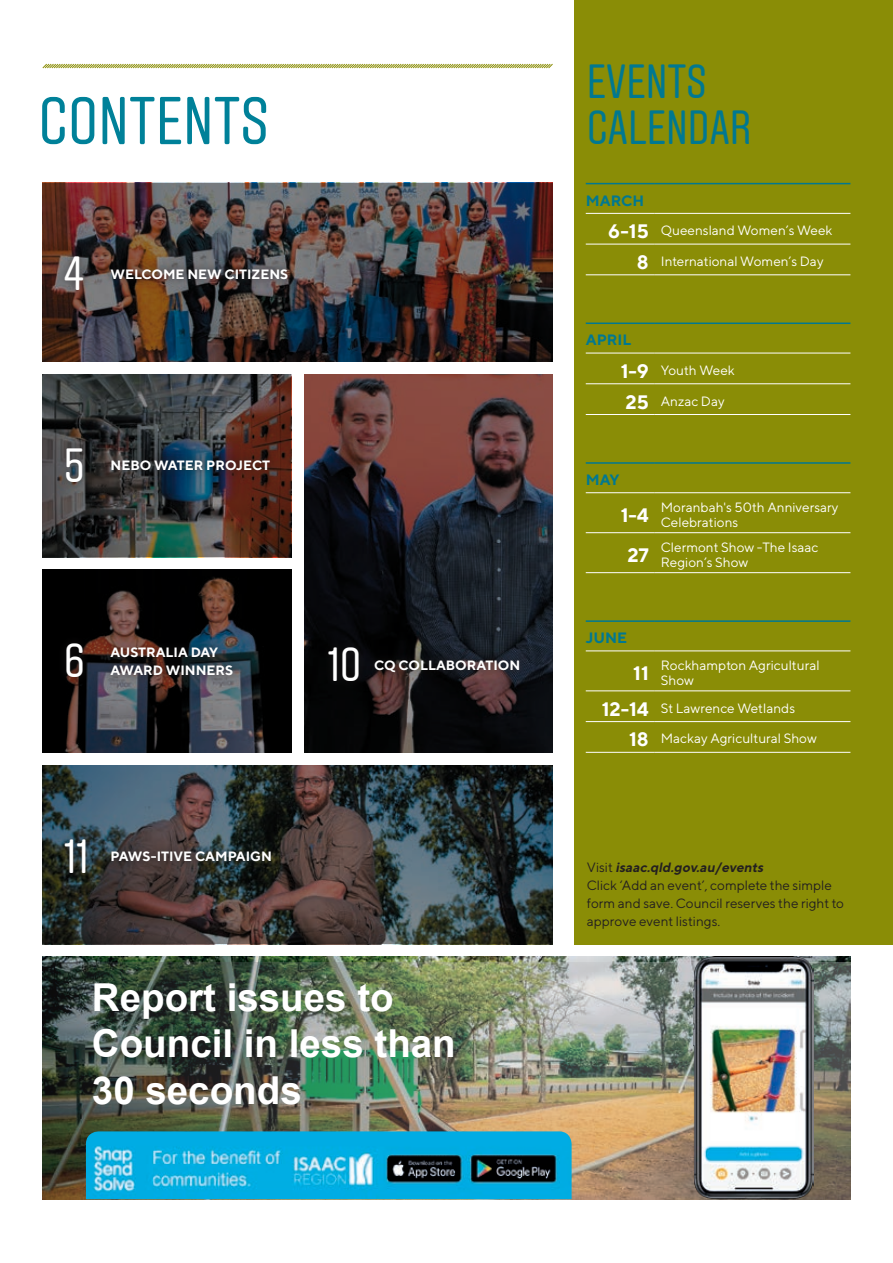
<style>
.page{position:relative;width:893px;height:1263px;background:#fff}
.page>*{position:absolute;margin:0;border:0;box-sizing:border-box;transform-origin:0 0}
.t1{font:67.5px "Aveny T";color:#008199}
.t2{font:48px "Aveny T";color:#007891}
.t3{font:48px "Aveny T";color:#fff}
.t4{font:700 38.55px/46.2px "Arial";color:#fff}
.t5{font:700 19.5px "TT Norms";color:#fff}
.t6{font:700 15px "TT Norms";color:#007891}
.t7{font:13.5px/15px "TT Norms";color:#fff}
.t8{font:13.5px/18px "TT Norms";color:#231f20}
.t9{font:700 13.5px/18px "TT Norms";color:#fff}
.s1{font-weight:700;font-size:19.5px}
.s2{font-weight:700;font-style:italic}
</style>
<div class="page">
<img style="left:43px;top:183px;width:510px;height:178px">
<div style="left:574px;top:0;width:319px;height:944px;background:#8a8d06"></div>
<svg style="left:42px;top:63px;width:511px;height:6px"></svg>
<div style="left:56px;top:248px;width:36px;height:51px;background:#231f20;opacity:.75"></div>
<img style="left:43px;top:374px;width:248px;height:183px">
<svg style="left:43px;top:570px;width:248px;height:183px;background:#1e1d1f"></svg>
<svg style="left:43px;top:765px;width:510px;height:179px;background:#393d3f"></svg>
<div style="left:57px;top:439px;width:34px;height:51px;background:#231f20;opacity:.75"></div>
<div style="left:56px;top:831px;width:39px;height:50px;background:#231f20;opacity:.75"></div>
<div style="left:102px;top:260px;width:194px;height:28px;background:#231f20;opacity:.75"></div>
<div style="left:102px;top:451px;width:176px;height:28px;background:#231f20;opacity:.75"></div>
<svg style="left:304px;top:374px;width:249px;height:379px;background:#322426"></svg>
<div style="left:320px;top:639px;width:48px;height:51px;background:#09090a"></div>
<div style="left:366px;top:651px;width:162px;height:29px;background:#231f20;opacity:.75"></div>
<div style="left:102px;top:843px;width:178px;height:27px;background:#231f20;opacity:.75"></div>
<hr style="left:586px;top:213px;width:69px;height:1px;background:#fff">
<hr style="left:655px;top:213px;width:195px;height:1px;background:#fff">
<hr style="left:586px;top:244px;width:69px;height:1px;background:#fff">
<hr style="left:655px;top:244px;width:195px;height:1px;background:#fff">
<hr style="left:586px;top:274px;width:69px;height:1px;background:#fff">
<hr style="left:655px;top:274px;width:195px;height:1px;background:#fff">
<hr style="left:586px;top:183px;width:69px;height:1px;background:#007891">
<hr style="left:655px;top:183px;width:195px;height:1px;background:#007891">
<hr style="left:586px;top:353px;width:69px;height:1px;background:#fff">
<hr style="left:655px;top:353px;width:195px;height:1px;background:#fff">
<hr style="left:586px;top:383px;width:69px;height:1px;background:#fff">
<hr style="left:655px;top:383px;width:195px;height:1px;background:#fff">
<hr style="left:586px;top:414px;width:69px;height:1px;background:#fff">
<hr style="left:655px;top:414px;width:195px;height:1px;background:#fff">
<hr style="left:586px;top:323px;width:69px;height:1px;background:#007891">
<hr style="left:655px;top:323px;width:195px;height:1px;background:#007891">
<hr style="left:586px;top:492px;width:69px;height:1px;background:#fff">
<hr style="left:655px;top:492px;width:195px;height:1px;background:#fff">
<hr style="left:586px;top:532px;width:69px;height:1px;background:#fff">
<hr style="left:655px;top:532px;width:195px;height:1px;background:#fff">
<hr style="left:586px;top:572px;width:69px;height:1px;background:#fff">
<hr style="left:655px;top:572px;width:195px;height:1px;background:#fff">
<hr style="left:586px;top:462px;width:69px;height:2px;background:#007891">
<hr style="left:655px;top:462px;width:195px;height:2px;background:#007891">
<hr style="left:586px;top:650px;width:69px;height:1px;background:#fff">
<hr style="left:655px;top:650px;width:195px;height:1px;background:#fff">
<hr style="left:586px;top:690px;width:69px;height:1px;background:#fff">
<hr style="left:655px;top:690px;width:195px;height:1px;background:#fff">
<hr style="left:586px;top:721px;width:69px;height:1px;background:#fff">
<hr style="left:655px;top:721px;width:195px;height:1px;background:#fff">
<hr style="left:586px;top:752px;width:69px;height:1px;background:#fff">
<hr style="left:655px;top:752px;width:195px;height:1px;background:#fff">
<hr style="left:586px;top:620px;width:69px;height:2px;background:#007891">
<hr style="left:655px;top:620px;width:195px;height:2px;background:#007891">
<div style="left:57px;top:635px;width:35px;height:51px;background:#231f20;opacity:.75"></div>
<div style="left:102px;top:638px;width:139px;height:46px;background:#231f20;opacity:.75"></div>
<img style="left:43px;top:957px;width:807px;height:6px">
<img style="left:43px;top:963px;width:807px;height:236px">
<img style="left:86px;top:1131px;width:486px;height:68px">
<img style="left:693px;top:957px;width:120px;height:242px">
<h1 class="t1" style="left:38px;top:83px;width:233px">CONTENTS</h1>
<h2 class="t3" style="left:64px;top:247px;width:22px">4</h2>
<p class="t9" style="left:111px;top:265px;width:179px">WELCOME NEW CITIZENS</p>
<h2 class="t3" style="left:64px;top:438px;width:22px">5</h2>
<p class="t9" style="left:111px;top:456px;width:161px">NEBO WATER PROJECT</p>
<h2 class="t3" style="left:64px;top:634px;width:23px">6</h2>
<p class="t9" style="left:111px;top:642px;width:124px">AUSTRALIA DAY<br>AWARD WINNERS</p>
<h2 class="t3" style="left:327px;top:638px;width:36px">10</h2>
<p class="t9" style="left:374px;top:656px;width:148px">CQ COLLABORATION</p>
<h2 class="t3" style="left:64px;top:829px;width:26px">11</h2>
<p class="t9" style="left:111px;top:847px;width:163px">PAWS-ITIVE CAMPAIGN</p>
<h3 class="t4" style="left:92px;top:975px;width:365px">Report issues to<br>Council in less than<br>30 seconds</h3>
<h2 class="t2" style="left:587px;top:54px;width:122px">EVENTS</h2>
<h2 class="t2" style="left:587px;top:101px;width:167px">CALENDAR</h2>
<p class="t6" style="left:586px;top:191px;width:60px">MARCH</p>
<p class="t7" style="left:608px;top:223px;width:226px"><span class="s1">6-15</span> Queensland Women’s Week</p>
<p class="t7" style="left:637px;top:253px;width:188px"><span class="s1">8</span> International Women’s Day</p>
<p class="t6" style="left:586px;top:331px;width:47px">APRIL</p>
<p class="t7" style="left:621px;top:362px;width:116px"><span class="s1">1-9</span> Youth Week</p>
<p class="t7" style="left:625px;top:393px;width:101px"><span class="s1">25</span> Anzac Day</p>
<p class="t6" style="left:586px;top:470px;width:35px">MAY</p>
<h3 class="t5" style="left:621px;top:503px;width:30px">1-4</h3>
<p class="t7" style="left:661px;top:499px;width:179px">Moranbah's 50th Anniversary<br>Celebrations</p>
<h3 class="t5" style="left:627px;top:543px;width:23px">27</h3>
<p class="t7" style="left:661px;top:539px;width:159px">Clermont Show -The Isaac<br>Region’s Show</p>
<p class="t6" style="left:586px;top:628px;width:43px">JUNE</p>
<h3 class="t5" style="left:633px;top:661px;width:17px">11</h3>
<p class="t7" style="left:661px;top:657px;width:160px">Rockhampton Agricultural<br>Show</p>
<p class="t7" style="left:602px;top:700px;width:195px"><span class="s1">12-14</span> St Lawrence Wetlands</p>
<p class="t7" style="left:629px;top:731px;width:189px"><span class="s1">18</span> Mackay Agricultural Show</p>
<p class="t8" style="left:587px;top:858px;width:259px">V i s i t <span class="s2">isaac.qld.gov.au/events<br></span>Click ‘Add an event’, complete the simple form and save. Council reserves the right to approve event listings.</p>
</div>
